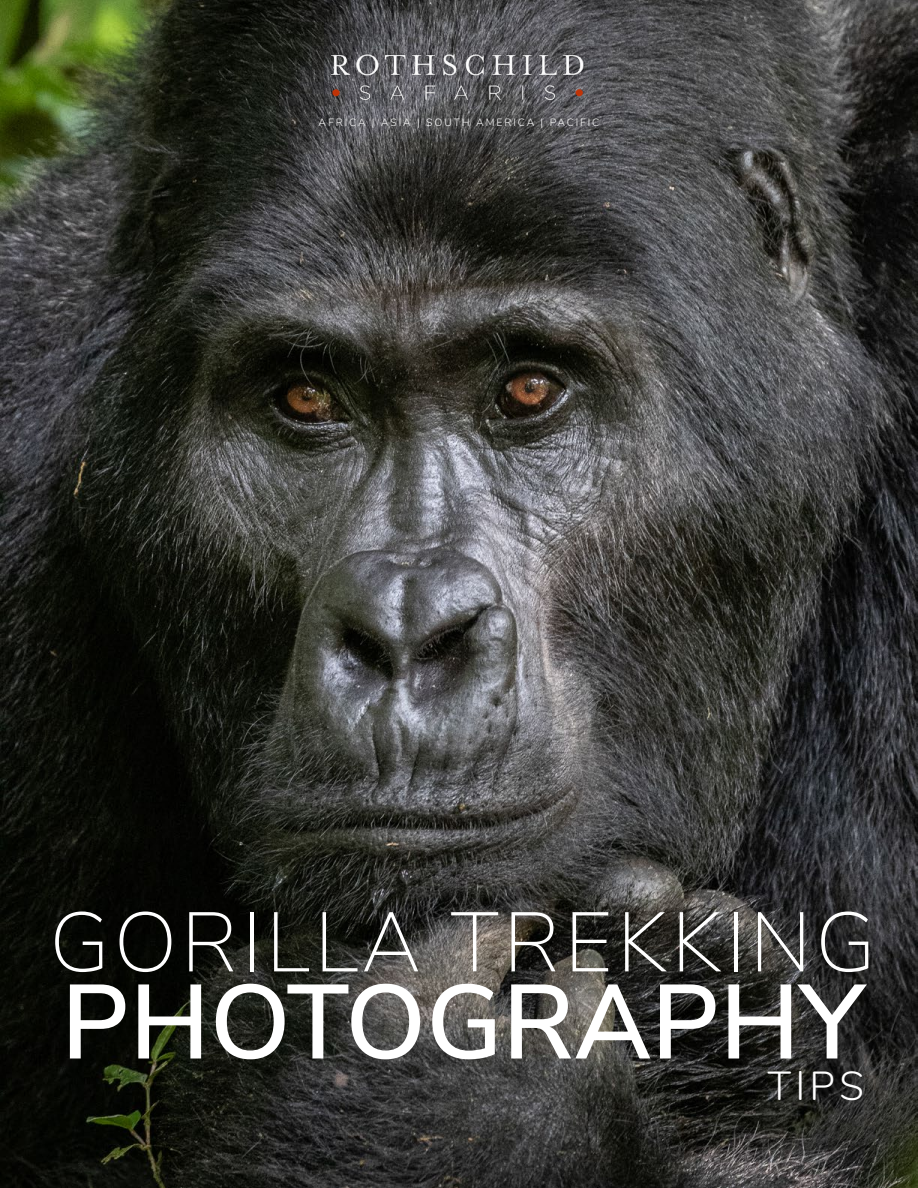
<style>
.page{position:relative;width:918px;height:1188px;background:#fff}
.page>*{position:absolute;margin:0;border:0;box-sizing:border-box;transform-origin:0 0}
.t1{font:600 105px "Nunito Sans";color:#fff}
.t2{font:200 84px "Nunito Sans";letter-spacing:.05em;color:#fff}
.t3{font:300 40.5px "Nunito";color:#fff}
.t4{font:300 10.5px "Nunito";letter-spacing:.18em;color:#fff}
</style>
<div class="page">
<img style="left:0;top:0;width:918px;height:1188px">
<img style="left:301px;top:21px;width:313px;height:108px">
<p class="t4" style="left:319px;top:118px;width:282px">AFRICA | ASIA | SOUTH AMERICA | PACIFIC</p>
<h2 class="t2" style="left:50px;top:912px;width:828px">GORILLA TREKKING</h2>
<h1 class="t1" style="left:61px;top:984px;width:804px">PHOTOGRAPHY</h1>
<h3 class="t3" style="left:768px;top:1071px;width:98px">TIPS</h3>
</div>
